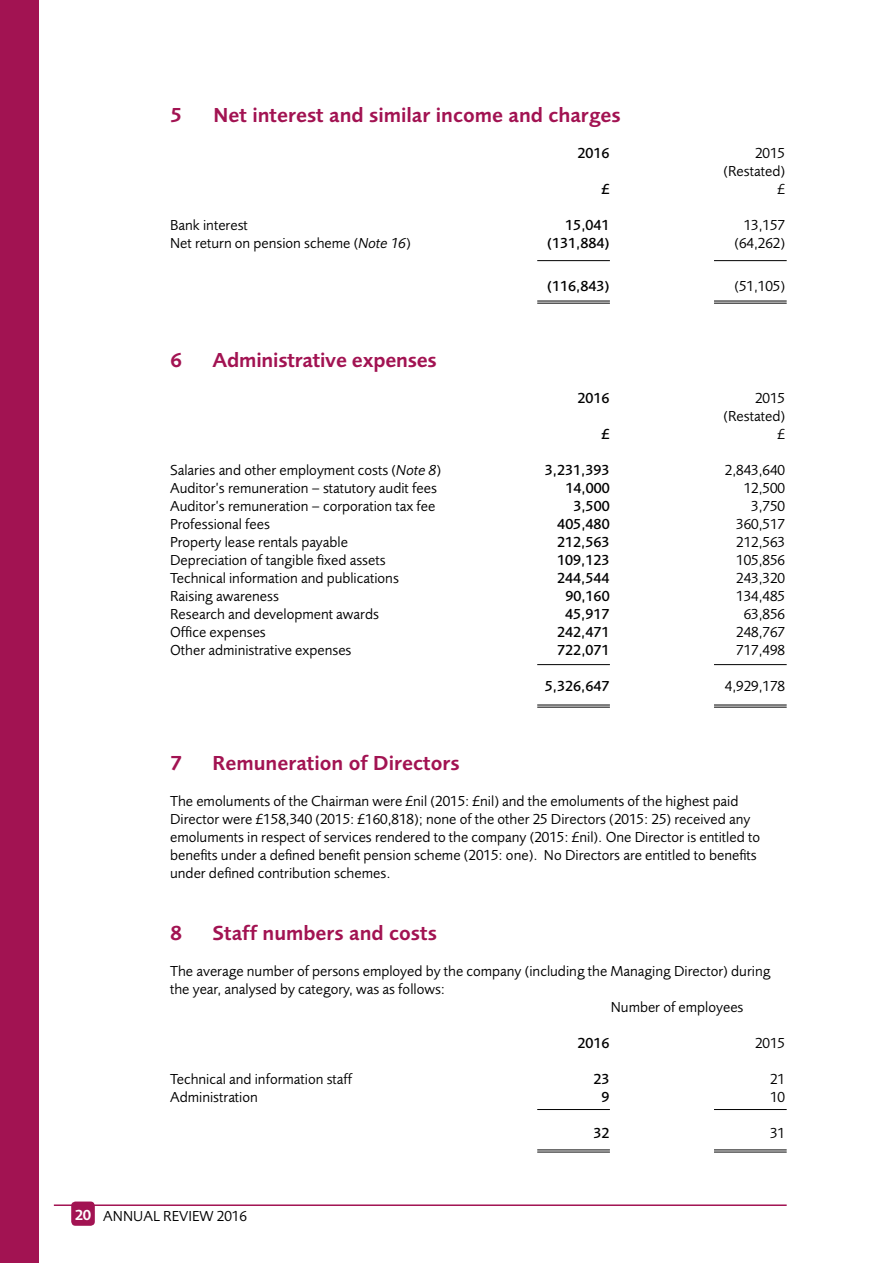
<style>
.page{position:relative;width:893px;height:1263px;background:#fff}
.page>*{position:absolute;margin:0;border:0;box-sizing:border-box;transform-origin:0 0}
.t1{font:600 21px "Foundry Sans";color:#a21352}
.t2{font:15px/18px "Foundry Sans";color:#000;text-align:right}
.t3{font:500 15px "Foundry Sans";color:#000}
.s1{font-style:italic}
.s2{font-weight:600;color:#fff}
</style>
<div class="page">
<div style="left:71px;top:1201px;width:24px;height:25px;background:#a21352;border-radius:4px"></div>
<hr style="left:54px;top:1204px;width:733px;height:2px;background:#a21352">
<div style="left:0;top:0;width:38px;height:1263px;background:#a21352"></div>
<hr style="left:537px;top:260px;width:73px;height:1px;background:#000">
<hr style="left:537px;top:301px;width:73px;height:1px;background:#000">
<hr style="left:537px;top:303px;width:73px;height:1px;background:#000">
<hr style="left:714px;top:303px;width:73px;height:1px;background:#000">
<hr style="left:714px;top:301px;width:73px;height:1px;background:#000">
<hr style="left:714px;top:260px;width:73px;height:1px;background:#000">
<hr style="left:537px;top:664px;width:73px;height:1px;background:#000">
<hr style="left:537px;top:705px;width:73px;height:1px;background:#000">
<hr style="left:537px;top:707px;width:73px;height:1px;background:#000">
<hr style="left:714px;top:707px;width:73px;height:1px;background:#000">
<hr style="left:714px;top:705px;width:73px;height:1px;background:#000">
<hr style="left:714px;top:664px;width:73px;height:1px;background:#000">
<hr style="left:537px;top:1109px;width:73px;height:1px;background:#000">
<hr style="left:537px;top:1149px;width:73px;height:1px;background:#000">
<hr style="left:537px;top:1152px;width:73px;height:1px;background:#000">
<hr style="left:714px;top:1152px;width:73px;height:1px;background:#000">
<hr style="left:714px;top:1149px;width:73px;height:1px;background:#000">
<hr style="left:714px;top:1109px;width:73px;height:1px;background:#000">
<h1 class="t1" style="left:170px;top:103px;width:14px">5</h1>
<h1 class="t1" style="left:214px;top:103px;width:409px">Net interest and similar income and charges</h1>
<p class="t3" style="left:577px;top:144px;width:34px">2016</p>
<p class="t2" style="left:723px;top:144px;width:63px">2015 (Restated)</p>
<p class="t3" style="left:601px;top:180px;width:10px">£</p>
<p class="t2" style="left:778px;top:180px;width:9px">£</p>
<p class="t2" style="left:170px;top:216px;width:79px">Bank interest</p>
<p class="t3" style="left:565px;top:216px;width:46px">15,041</p>
<p class="t2" style="left:744px;top:216px;width:43px">13,157</p>
<p class="t2" style="left:170px;top:234px;width:242px">Net return on pension scheme (<span class="s1">Note 16</span>)</p>
<p class="t3" style="left:547px;top:234px;width:64px">(131,884)</p>
<p class="t2" style="left:734px;top:234px;width:52px">(64,262)</p>
<p class="t3" style="left:547px;top:278px;width:64px">(116,843)</p>
<p class="t2" style="left:734px;top:277px;width:52px">(51,105)</p>
<h1 class="t1" style="left:170px;top:348px;width:14px">6</h1>
<h1 class="t1" style="left:213px;top:348px;width:226px">Administrative expenses</h1>
<p class="t3" style="left:577px;top:389px;width:34px">2016</p>
<p class="t2" style="left:723px;top:389px;width:63px">2015 (Restated)</p>
<p class="t3" style="left:601px;top:425px;width:10px">£</p>
<p class="t2" style="left:778px;top:425px;width:9px">£</p>
<p class="t2" style="left:170px;top:461px;width:272px">Salaries and other employment costs (<span class="s1">Note 8</span>)</p>
<p class="t3" style="left:545px;top:461px;width:66px">3,231,393</p>
<p class="t2" style="left:725px;top:461px;width:62px">2,843,640</p>
<p class="t2" style="left:170px;top:479px;width:268px">Auditor’s remuneration – statutory audit fees</p>
<p class="t3" style="left:565px;top:479px;width:46px">14,000</p>
<p class="t2" style="left:744px;top:479px;width:43px">12,500</p>
<p class="t2" style="left:170px;top:497px;width:267px">Auditor’s remuneration – corporation tax fee</p>
<p class="t3" style="left:573px;top:497px;width:38px">3,500</p>
<p class="t2" style="left:751px;top:497px;width:35px">3,750</p>
<p class="t2" style="left:170px;top:515px;width:102px">Professional fees</p>
<p class="t3" style="left:557px;top:515px;width:54px">405,480</p>
<p class="t2" style="left:736px;top:515px;width:50px">360,517</p>
<p class="t2" style="left:170px;top:533px;width:179px">Property lease rentals payable</p>
<p class="t3" style="left:557px;top:533px;width:54px">212,563</p>
<p class="t2" style="left:736px;top:533px;width:50px">212,563</p>
<p class="t2" style="left:170px;top:551px;width:217px">Depreciation of tangible fixed assets</p>
<p class="t3" style="left:557px;top:551px;width:54px">109,123</p>
<p class="t2" style="left:736px;top:551px;width:50px">105,856</p>
<p class="t2" style="left:170px;top:569px;width:230px">Technical information and publications</p>
<p class="t3" style="left:557px;top:569px;width:54px">244,544</p>
<p class="t2" style="left:736px;top:569px;width:50px">243,320</p>
<p class="t2" style="left:170px;top:587px;width:110px">Raising awareness</p>
<p class="t3" style="left:565px;top:587px;width:46px">90,160</p>
<p class="t2" style="left:736px;top:587px;width:50px">134,485</p>
<p class="t2" style="left:170px;top:605px;width:210px">Research and development awards</p>
<p class="t3" style="left:565px;top:605px;width:46px">45,917</p>
<p class="t2" style="left:744px;top:605px;width:43px">63,856</p>
<p class="t2" style="left:170px;top:623px;width:97px">Office expenses</p>
<p class="t3" style="left:557px;top:623px;width:54px">242,471</p>
<p class="t2" style="left:736px;top:623px;width:50px">248,767</p>
<p class="t2" style="left:170px;top:641px;width:183px">Other administrative expenses</p>
<p class="t3" style="left:557px;top:641px;width:54px">722,071</p>
<p class="t2" style="left:736px;top:641px;width:50px">717,498</p>
<p class="t3" style="left:545px;top:677px;width:66px">5,326,647</p>
<p class="t2" style="left:725px;top:677px;width:62px">4,929,178</p>
<h1 class="t1" style="left:170px;top:751px;width:14px">7</h1>
<h1 class="t1" style="left:213px;top:751px;width:249px">Remuneration of Directors</h1>
<p class="t2" style="left:170px;top:792px;width:591px;text-align:left">The emoluments of the Chairman were £nil (2015: £nil) and the emoluments of the highest paid Director were £158,340 (2015: £160,818); none of the other 25 Directors (2015: 25) received any emoluments in respect of services rendered to the company (2015: £nil). One Director is entitled to benefits under a defined benefit pension scheme (2015: one). No Directors are entitled to benefits under defined contribution schemes.</p>
<h1 class="t1" style="left:170px;top:920px;width:14px">8</h1>
<h1 class="t1" style="left:213px;top:920px;width:226px">Staff numbers and costs</h1>
<p class="t2" style="left:170px;top:961px;width:602px">The average number of persons employed by the company (including the Managing Director) during</p>
<p class="t2" style="left:170px;top:979px;width:277px">the year, analysed by category, was as follows:</p>
<p class="t2" style="left:611px;top:997px;width:134px">Number of employees</p>
<p class="t3" style="left:577px;top:1034px;width:34px">2016</p>
<p class="t2" style="left:755px;top:1033px;width:32px">2015</p>
<p class="t2" style="left:170px;top:1069px;width:184px">Technical and information staff</p>
<p class="t3" style="left:593px;top:1070px;width:18px">23</p>
<p class="t2" style="left:770px;top:1069px;width:17px">21</p>
<p class="t2" style="left:170px;top:1087px;width:89px">Administration</p>
<p class="t3" style="left:602px;top:1088px;width:10px">9</p>
<p class="t2" style="left:770px;top:1087px;width:17px">10</p>
<p class="t3" style="left:593px;top:1124px;width:18px">32</p>
<p class="t2" style="left:770px;top:1123px;width:17px">31</p>
<p class="t2" style="left:75px;top:1206px;width:174px"><span class="s2">20</span> ANNUAL REVIEW 2016</p>
</div>
